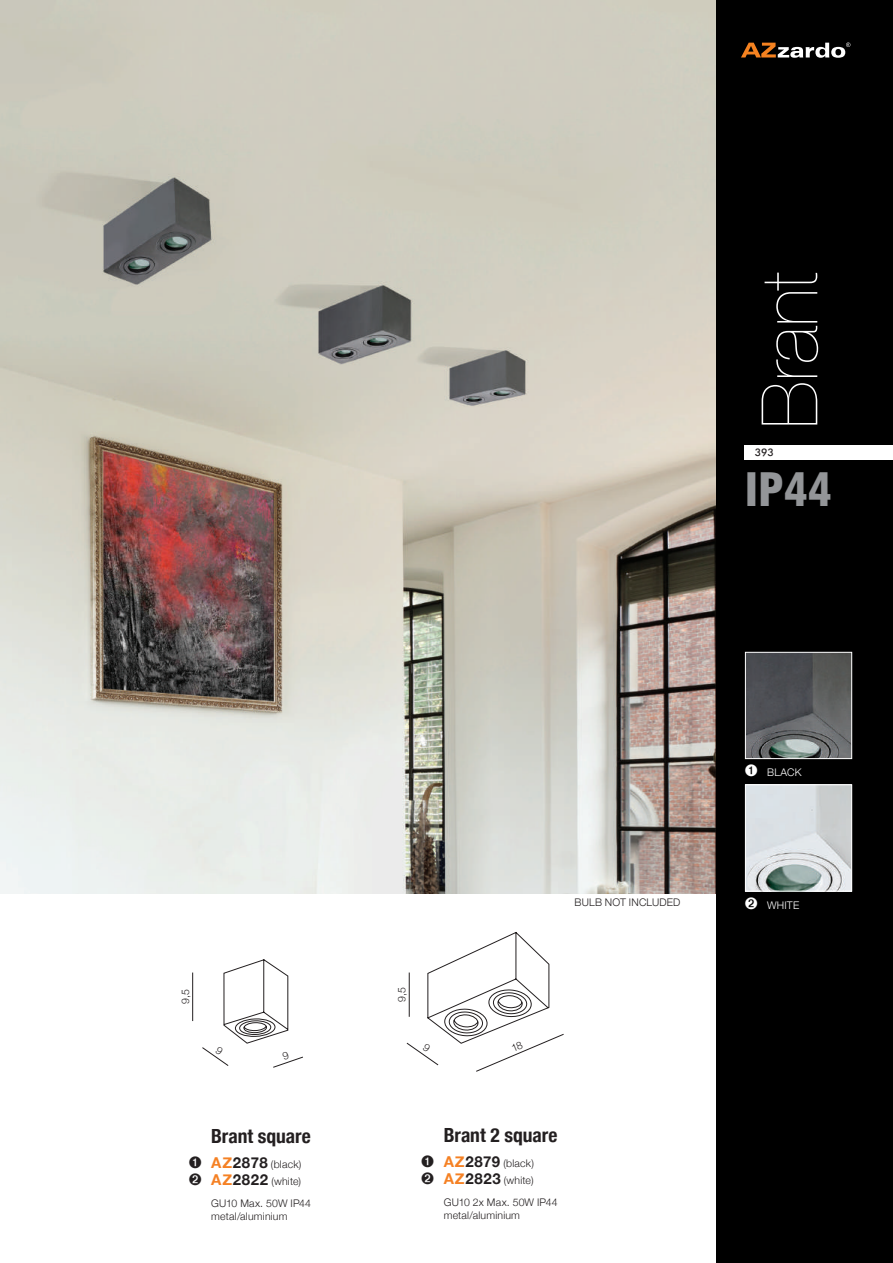
<style>
.page{position:relative;width:893px;height:1263px;background:#fff}
.page>*{position:absolute;margin:0;border:0;box-sizing:border-box;transform-origin:0 0}
.t1{font:200 78px "Helvetica Neue";color:#fff}
.t2{font:45px "Swis 721 Blk Cn EU";color:#939598}
.t3{font:700 condensed 19.5px "Helvetica Neue";letter-spacing:-.005em;color:#231f20}
.t4{font:300 10.5px/16.5px "Helvetica Neue";letter-spacing:.02em;color:#231f20}
.t5{font:300 10.5px "Helvetica Neue";letter-spacing:.02em;color:#fff}
.t6{font:10.5px "Futura Md EU";color:#231f20}
.s1{font-weight:700;font-size:15px;color:#f58124}
.s2{font-weight:700;font-size:15px}
</style>
<div class="page">
<img style="left:0;top:0;width:716px;height:893px">
<div style="left:716px;top:0;width:177px;height:1263px;background:#000"></div>
<div style="left:744px;top:445px;width:149px;height:14px;background:#fff"></div>
<svg style="left:741px;top:43px;width:109px;height:15px"></svg>
<hr style="left:192px;top:972px;width:1px;height:49px;background:#231f20">
<img style="left:747px;top:786px;width:103px;height:103px">
<div style="left:745px;top:784px;width:107px;height:107px;border:1px solid #fff"></div>
<svg style="left:810px;top:808px;width:4px;height:4px"></svg>
<img style="left:747px;top:654px;width:103px;height:103px">
<div style="left:745px;top:652px;width:107px;height:107px;border:1px solid #fff"></div>
<svg style="left:406px;top:932px;width:158px;height:140px"></svg>
<svg style="left:202px;top:959px;width:101px;height:109px"></svg>
<h1 class="t1" style="left:729px;top:428px;width:158px;rotate:-90deg">Brant</h1>
<p class="t6" style="left:755px;top:446px;width:21px">393</p>
<h2 class="t2" style="left:745px;top:462px;width:89px">IP44</h2>
<p class="t4" style="left:176px;top:1004px;width:16px;rotate:-90deg">9,5</p>
<h3 class="t3" style="left:211px;top:1120px;width:101px">Brant square</h3>
<p class="t4" style="left:189px;top:1156px;width:114px">➊ <span class="s1">AZ</span> <span class="s2">2878</span> (black)<br>➋ <span class="s1">AZ</span> <span class="s2">2822</span> (white)</p>
<p class="t4" style="left:211px;top:1196px;width:101px;line-height:13.5px">GU10 Max. 50W IP44 metal/aluminium</p>
<p class="t4" style="left:393px;top:1002px;width:16px;rotate:-90deg">9,5</p>
<p class="t4" style="left:575px;top:893px;width:107px">BULB NOT INCLUDED</p>
<h3 class="t3" style="left:444px;top:1119px;width:115px">Brant 2 square</h3>
<p class="t4" style="left:421px;top:1154px;width:114px">➊ <span class="s1">AZ</span> <span class="s2">2879</span> (black)<br>➋ <span class="s1">AZ</span> <span class="s2">2823</span> (white)</p>
<p class="t4" style="left:444px;top:1194px;width:115px;line-height:13.5px">GU10 2x Max. 50W IP44 metal/aluminium</p>
<p class="t5" style="left:745px;top:763px;width:58px">➊ BLACK</p>
<p class="t5" style="left:745px;top:896px;width:56px">➋ WHITE</p>
</div>
